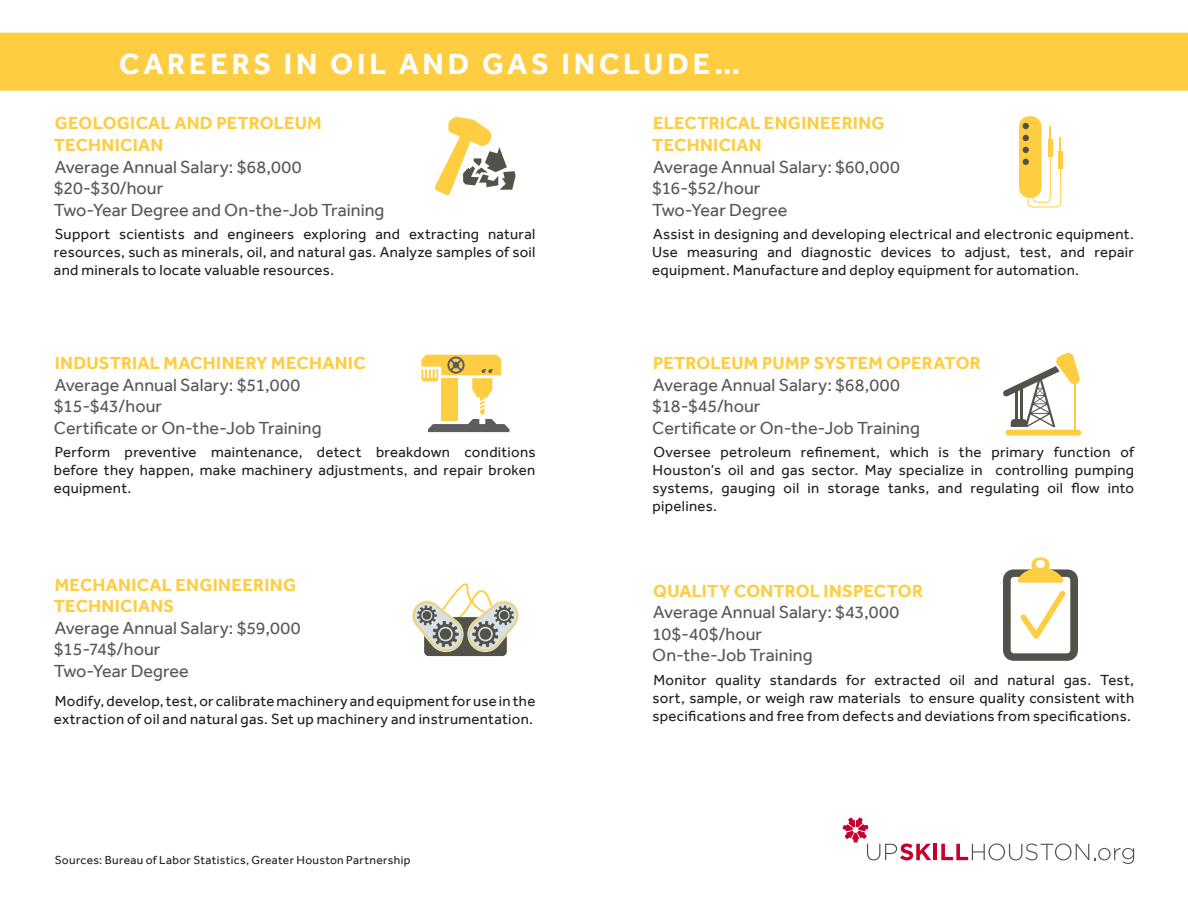
<style>
.page{position:relative;width:1188px;height:918px;background:#fff}
.page>*{position:absolute;margin:0;border:0;box-sizing:border-box;transform-origin:0 0}
.t1{font:700 30px "Effra";letter-spacing:.125em;color:#fff}
.wage_training{font:18px/21.6px "Effra";letter-spacing:.005em;color:#57585a}
.job_title{font:700 18px/21.6px "Effra";letter-spacing:.015em;color:#ffcd41}
.list{font:15px/18px "Effra";letter-spacing:.02em;color:#231f20;text-align:justify}
.list-2{font:12px "Effra";letter-spacing:.03em;color:#231f20}
</style>
<div class="page">
<div style="left:0;top:33px;width:1188px;height:58px;background:#ffcd41"></div>
<svg style="left:435px;top:116px;width:81px;height:80px"></svg>
<div style="left:1005px;top:430px;width:76px;height:6px;background:#ffcd41;border-radius:3px"></div>
<hr style="left:1074px;top:382px;width:2px;height:49px;background:#ffcd41">
<svg style="left:1003px;top:352px;width:77px;height:75px"></svg>
<svg style="left:421px;top:355px;width:88px;height:77px"></svg>
<svg style="left:412px;top:583px;width:107px;height:73px"></svg>
<div style="left:1019px;top:116px;width:23px;height:82px;background:#ffcd41;border-radius:10px"></div>
<div style="left:1058px;top:151px;width:5px;height:17px;background:#ffcd41"></div>
<svg style="left:1023px;top:123px;width:38px;height:85px"></svg>
<svg style="left:1003px;top:558px;width:75px;height:103px"></svg>
<hr style="left:934px;top:844px;width:3px;height:16px;background:#c5002e">
<svg style="left:843px;top:817px;width:88px;height:43px"></svg>
<svg style="left:941px;top:843px;width:193px;height:21px"></svg>
<p class="t1" style="left:119px;top:45px;width:622px">CAREERS IN OIL AND GAS INCLUDE…</p>
<p class="job_title" style="left:54px;top:112px;width:269px">GEOLOGICAL AND PETROLEUM<br>TECHNICIAN</p>
<p class="wage_training" style="left:54px;top:156px;width:332px">Average Annual Salary: $68,000 $20-$30/hour<br>Two-Year Degree and On-the-Job Training</p>
<p class="list" style="left:54px;top:225px;width:483px">Support scientists and engineers exploring and extracting natural resources, such as minerals, oil, and natural gas. Analyze samples of soil and minerals to locate valuable resources.</p>
<p class="list" style="left:652px;top:225px;width:483px">Assist in designing and developing electrical and electronic equipment.<br>Use measuring and diagnostic devices to adjust, test, and repair equipment. Manufacture and deploy equipment for automation.</p>
<p class="job_title" style="left:652px;top:112px;width:234px">ELECTRICAL ENGINEERING<br>TECHNICIAN</p>
<p class="wage_training" style="left:652px;top:156px;width:249px">Average Annual Salary: $60,000 $16-$52/hour<br>Two-Year Degree</p>
<p class="job_title" style="left:55px;top:352px;width:312px">INDUSTRIAL MACHINERY MECHANIC</p>
<p class="wage_training" style="left:54px;top:374px;width:269px">Average Annual Salary: $51,000 $15-$43/hour<br>Certificate or On-the-Job Training</p>
<p class="list" style="left:54px;top:443px;width:483px">Perform preventive maintenance, detect breakdown conditions before they happen, make machinery adjustments, and repair broken equipment.</p>
<p class="list" style="left:653px;top:443px;width:483px">Oversee petroleum refinement, which is the primary function of Houston’s oil and gas sector. May specialize in controlling pumping systems, gauging oil in storage tanks, and regulating oil flow into pipelines.</p>
<p class="job_title" style="left:653px;top:352px;width:329px">PETROLEUM PUMP SYSTEM OPERATOR</p>
<p class="wage_training" style="left:652px;top:374px;width:269px">Average Annual Salary: $68,000 $18-$45/hour<br>Certificate or On-the-Job Training</p>
<p class="job_title" style="left:54px;top:573px;width:244px">MECHANICAL ENGINEERING<br>TECHNICIANS</p>
<p class="wage_training" style="left:54px;top:617px;width:248px">Average Annual Salary: $59,000 $15-74$/hour<br>Two-Year Degree</p>
<p class="list" style="left:54px;top:692px;width:483px">Modify, develop, test, or calibrate machinery and equipment for use in the extraction of oil and natural gas. Set up machinery and instrumentation.</p>
<p class="list-2" style="left:55px;top:853px;width:357px">Sources: Bureau of Labor Statistics, Greater Houston Partnership</p>
<p class="job_title" style="left:653px;top:579px;width:271px">QUALITY CONTROL INSPECTOR</p>
<p class="wage_training" style="left:652px;top:601px;width:248px">Average Annual Salary: $43,000<br>10$-40$/hour<br>On-the-Job Training</p>
<p class="list" style="left:653px;top:671px;width:483px">Monitor quality standards for extracted oil and natural gas. Test, sort, sample, or weigh raw materials to ensure quality consistent with specifications and free from defects and deviations from specifications.</p>
</div>
